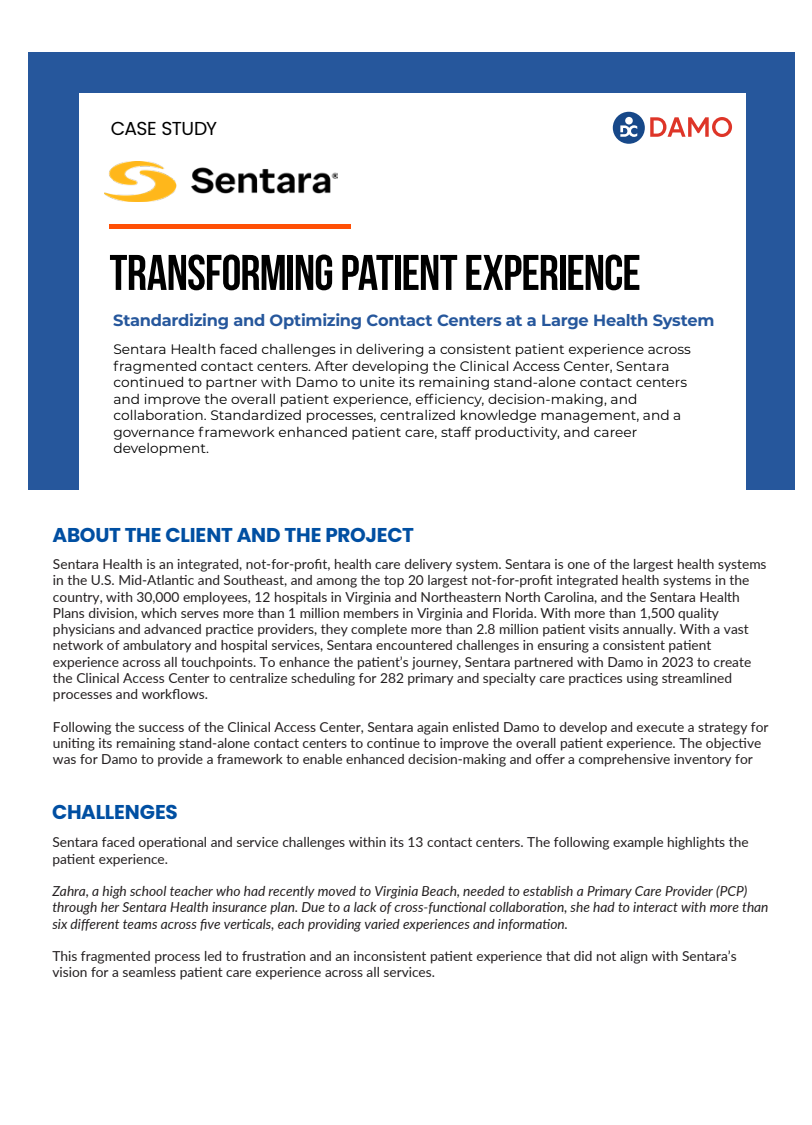
<style>
.page{position:relative;width:812px;height:1125px;background:#fff}
.page>*{position:absolute;margin:0;border:0;box-sizing:border-box;transform-origin:0 0}
.t1{font:50px "Bebas Neue";letter-spacing:-.02em;color:#000}
.t2{font:700 20px "Poppins";letter-spacing:-.015em;color:#004fa2}
.t3{font:18.75px "Poppins";letter-spacing:-.03em;color:#000}
.t4{font:700 16.25px "Montserrat";letter-spacing:-.02em;color:#26579c}
.t5{font:13.75px/16.2px "Lato";color:#231f20}
.t6{font:13.75px/16.5px "Montserrat";color:#000}
.t7{font:italic 13.75px/16.2px "Lato";color:#231f20}
</style>
<div class="page">
<div style="left:28px;top:53px;width:767px;height:437px;background:#26579c"></div>
<div style="left:79px;top:93px;width:666px;height:422px;background:#fff"></div>
<img style="left:104px;top:161px;width:234px;height:41px">
<hr style="left:110px;top:224px;width:241px;height:4px;background:#ff4f05">
<div style="left:613px;top:112px;width:32px;height:32px;background:#174889;border-radius:50%"></div>
<div style="left:625px;top:117px;width:8px;height:8px;background:#fff;border-radius:50%"></div>
<svg style="left:620px;top:125px;width:17px;height:12px"></svg>
<svg style="left:650px;top:117px;width:82px;height:20px"></svg>
<h3 class="t3" style="left:111px;top:118px;width:108px">CASE STUDY</h3>
<h1 class="t1" style="left:110px;top:245px;width:533px">TRANSFORMING PATIENT EXPERIENCE</h1>
<p class="t4" style="left:113px;top:308px;width:603px">Standardizing and Optimizing Contact Centers at a Large Health System</p>
<p class="t6" style="left:113px;top:340px;width:579px">Sentara Health faced challenges in delivering a consistent patient experience across fragmented contact centers. After developing the Clinical Access Center, Sentara continued to partner with Damo to unite its remaining stand-alone contact centers and improve the overall patient experience, efficiency, decision-making, and collaboration. Standardized processes, centralized knowledge management, and a governance framework enhanced patient care, staff productivity, and career development.</p>
<h2 class="t2" style="left:53px;top:524px;width:363px">ABOUT THE CLIENT AND THE PROJECT</h2>
<p class="t5" style="left:53px;top:555px;width:715px">Sentara Health is an integrated, not-for-profit, health care delivery system. Sentara is one of the largest health systems in the U.S. Mid-Atlantic and Southeast, and among the top 20 largest not-for-profit integrated health systems in the country, with 30,000 employees, 12 hospitals in Virginia and Northeastern North Carolina, and the Sentara Health Plans division, which serves more than 1 million members in Virginia and Florida. With more than 1,500 quality physicians and advanced practice providers, they complete more than 2.8 million patient visits annually. With a vast network of ambulatory and hospital services, Sentara encountered challenges in ensuring a consistent patient experience across all touchpoints. To enhance the patient’s journey, Sentara partnered with Damo in 2023 to create the Clinical Access Center to centralize scheduling for 282 primary and specialty care practices using streamlined processes and workflows.</p>
<p class="t5" style="left:53px;top:718px;width:717px">Following the success of the Clinical Access Center, Sentara again enlisted Damo to develop and execute a strategy for uniting its remaining stand-alone contact centers to continue to improve the overall patient experience. The objective was for Damo to provide a framework to enable enhanced decision-making and offer a comprehensive inventory for</p>
<h2 class="t2" style="left:52px;top:801px;width:127px">CHALLENGES</h2>
<p class="t5" style="left:52px;top:834px;width:698px">Sentara faced operational and service challenges within its 13 contact centers. The following example highlights the patient experience.</p>
<p class="t7" style="left:52px;top:882px;width:718px">Zahra, a high school teacher who had recently moved to Virginia Beach, needed to establish a Primary Care Provider (PCP) through her Sentara Health insurance plan. Due to a lack of cross-functional collaboration, she had to interact with more than six different teams across five verticals, each providing varied experiences and information.</p>
<p class="t5" style="left:52px;top:947px;width:686px">This fragmented process led to frustration and an inconsistent patient experience that did not align with Sentara’s vision for a seamless patient care experience across all services.</p>
</div>
